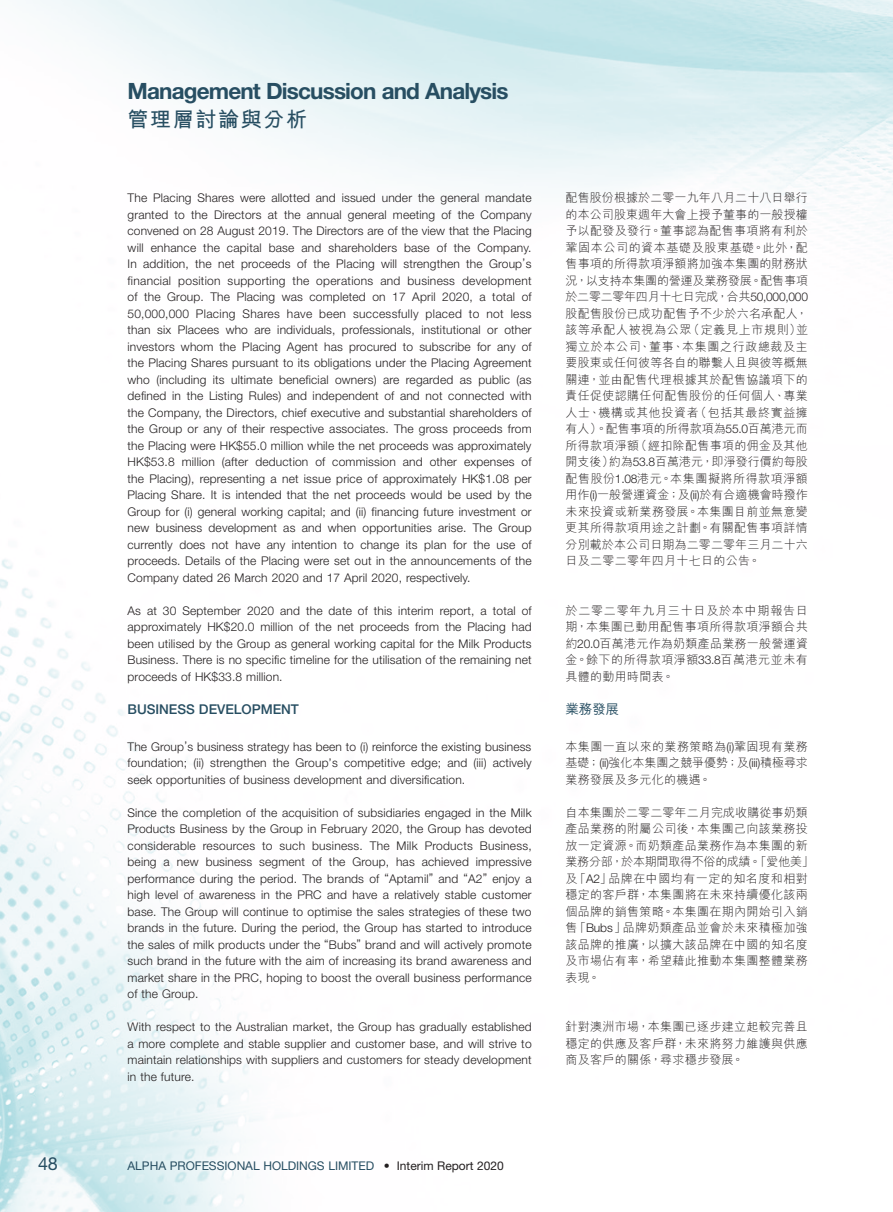
<style>
.page{position:relative;width:893px;height:1212px;background:#fff}
.page>*{position:absolute;margin:0;border:0;box-sizing:border-box;transform-origin:0 0}
.t1{font:700 22.5px "Helvetica Neue LT Std";letter-spacing:-.035em;color:#274e62}
.t2{font:700 21px "M Hei HK";letter-spacing:.08em;color:#274e62}
.t3{font:18px "Helvetica Neue LT Std";color:#274e62}
.Heading_1{font:500 13.5px "Helvetica Neue LT Std";color:#274e62}
.C_Heading_1{font:500 13.5px "M Hei HK";color:#274e62}
.Body_Text{font:300 12px/16.5px "Helvetica Neue LT Std";letter-spacing:.015em;color:#231f20;text-align:justify}
.C_Body_Text{font:300 12px/16.5px "M Hei HK";letter-spacing:.03em;color:#231f20;text-align:justify}
.t4{font:12px "Helvetica Neue LT Std";color:#274e62}
.s1{color:#231f20}
.s2{font-family:"Helvetica Neue LT Std"}
</style>
<div class="page">
<img style="left:0;top:0;width:893px;height:1212px">
<h1 class="t1" style="left:128px;top:77px;width:382px">Management Discussion and Analysis</h1>
<h2 class="t2" style="left:128px;top:104px;width:181px">管理層討論與分析</h2>
<p class="Body_Text" style="left:128px;top:189px;width:406px">The Placing Shares were allotted and issued under the general mandate granted to the Directors at the annual general meeting of the Company convened on 28 August 2019. The Directors are of the view that the Placing will enhance the capital base and shareholders base of the Company.<br>In addition, the net proceeds of the Placing will strengthen the Group’s financial position supporting the operations and business development of the Group. The Placing was completed on 17 April 2020, a total of 50,000,000 Placing Shares have been successfully placed to not less than six Placees who are individuals, professionals, institutional or other investors whom the Placing Agent has procured to subscribe for any of the Placing Shares pursuant to its obligations under the Placing Agreement who (including its ultimate beneficial owners) are regarded as public (as defined in the Listing Rules) and independent of and not connected with the Company, the Directors, chief executive and substantial shareholders of the Group or any of their respective associates. The gross proceeds from the Placing were HK$55.0 million while the net proceeds was approximately HK$53.8 million (after deduction of commission and other expenses of the Placing), representing a net issue price of approximately HK$1.08 per Placing Share. It is intended that the net proceeds would be used by the Group for (i) general working capital; and (ii) financing future investment or new business development as and when opportunities arise. The Group currently does not have any intention to change its plan for the use of proceeds. Details of the Placing were set out in the announcements of the Company dated 26 March 2020 and 17 April 2020, respectively.</p>
<p class="Body_Text" style="left:128px;top:602px;width:406px">As at 30 September 2020 and the date of this interim report, a total of approximately HK$20.0 million of the net proceeds from the Placing had been utilised by the Group as general working capital for the Milk Products Business. There is no specific timeline for the utilisation of the remaining net proceeds of HK$33.8 million.</p>
<p class="Heading_1" style="left:128px;top:701px;width:173px">BUSINESS DEVELOPMENT</p>
<p class="Body_Text" style="left:128px;top:738px;width:406px">The Group’s business strategy has been to (i) reinforce the existing business foundation; (ii) strengthen the Group’s competitive edge; and (iii) actively seek opportunities of business development and diversification.</p>
<p class="Body_Text" style="left:128px;top:804px;width:406px">Since the completion of the acquisition of subsidiaries engaged in the Milk Products Business by the Group in February 2020, the Group has devoted considerable resources to such business. The Milk Products Business, being a new business segment of the Group, has achieved impressive performance during the period. The brands of “Aptamil” and “A2” enjoy a high level of awareness in the PRC and have a relatively stable customer base. The Group will continue to optimise the sales strategies of these two brands in the future. During the period, the Group has started to introduce the sales of milk products under the “Bubs” brand and will actively promote such brand in the future with the aim of increasing its brand awareness and market share in the PRC, hoping to boost the overall business performance of the Group.</p>
<p class="Body_Text" style="left:128px;top:1019px;width:406px">With respect to the Australian market, the Group has gradually established a more complete and stable supplier and customer base, and will strive to maintain relationships with suppliers and customers for steady development in the future.</p>
<h3 class="t3" style="left:38px;top:1153px;width:21px">48</h3>
<p class="t4" style="left:128px;top:1159px;width:378px">ALPHA PROFESSIONAL HOLDINGS LIMITED <span class="s1">• Interim Report 2020</span></p>
<p class="C_Body_Text" style="left:566px;top:189px;width:244px">配售股份根據於二零一九年八月二十八日舉行的本公司股東週年大會上授予董事的一般授權予以配發及發行。董事認為配售事項將有利於鞏固本公司的資本基礎及股東基礎。此外，配售事項的所得款項淨額將加強本集團的財務狀況，以支持本集團的營運及業務發展。配售事項於二零二零年四月十七日完成，合共<span class="s2">50,000,000</span>股配售股份已成功配售予不少於六名承配人，該等承配人被視為公眾（定義見上市規則）並獨立於本公司、董事、本集團之行政總裁及主要股東或任何彼等各自的聯繫人且與彼等概無關連，並由配售代理根據其於配售協議項下的責任促使認購任何配售股份的任何個人、專業人士、機構或其他投資者（包括其最終實益擁有人）。配售事項的所得款項為<span class="s2">55.0</span>百萬港元而所得款項淨額（經扣除配售事項的佣金及其他開支後）約為<span class="s2">53.8</span>百萬港元，即淨發行價約每股配售股份<span class="s2">1.08</span>港元。本集團擬將所得款項淨額用作<span class="s2">(i)</span>一般營運資金；及<span class="s2">(ii)</span>於有合適機會時撥作未來投資或新業務發展。本集團目前並無意變更其所得款項用途之計劃。有關配售事項詳情分別載於本公司日期為二零二零年三月二十六日及二零二零年四月十七日的公告。</p>
<p class="C_Body_Text" style="left:566px;top:602px;width:244px">於二零二零年九月三十日及於本中期報告日期，本集團已動用配售事項所得款項淨額合共約<span class="s2">20.0</span>百萬港元作為奶類產品業務一般營運資金。餘下的所得款項淨額<span class="s2">33.8</span>百萬港元並未有具體的動用時間表。</p>
<p class="C_Heading_1" style="left:566px;top:699px;width:55px">業務發展</p>
<p class="C_Body_Text" style="left:566px;top:738px;width:244px">本集團一直以來的業務策略為<span class="s2">(i)</span>鞏固現有業務基礎；<span class="s2">(ii)</span>強化本集團之競爭優勢；及<span class="s2">(iii)</span>積極尋求業務發展及多元化的機遇。</p>
<p class="C_Body_Text" style="left:566px;top:804px;width:250px;text-align:left">自本集團於二零二零年二月完成收購從事奶類產品業務的附屬公司後，本集團己向該業務投放一定資源。而奶類產品業務作為本集團的新業務分部，於本期間取得不俗的成績。「愛他美」及「<span class="s2">A2</span>」品牌在中國均有一定的知名度和相對穩定的客戶群，本集團將在未來持續優化該兩個品牌的銷售策略。本集團在期內開始引入銷售「<span class="s2">Bubs</span>」品牌奶類產品並會於未來積極加強該品牌的推廣，以擴大該品牌在中國的知名度及市場佔有率，希望藉此推動本集團整體業務表現。</p>
<p class="C_Body_Text" style="left:566px;top:1018px;width:244px">針對澳洲市場，本集團已逐步建立起較完善且穩定的供應及客戶群，未來將努力維護與供應商及客戶的關係，尋求穩步發展。</p>
</div>
